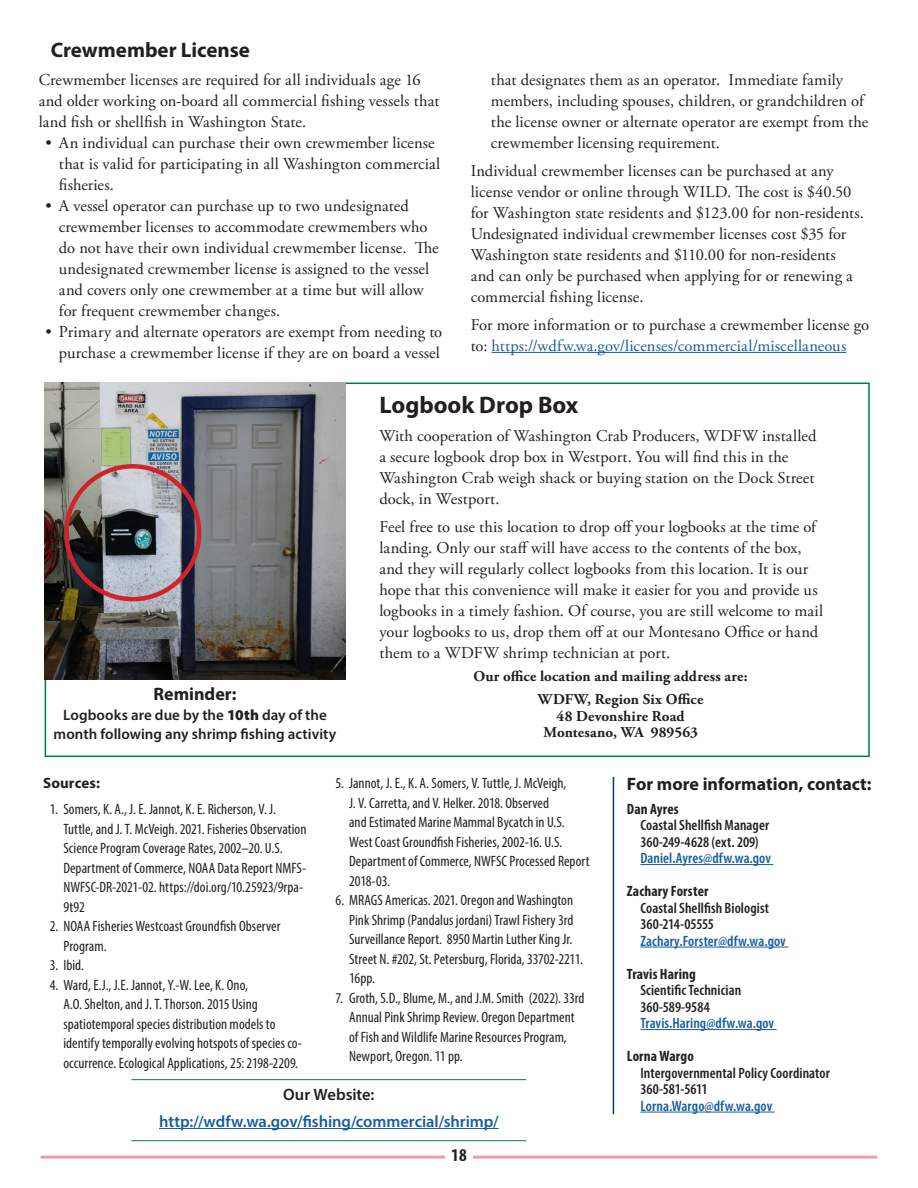
<style>
.page{position:relative;width:918px;height:1188px;background:#fff}
.page>*{position:absolute;margin:0;border:0;box-sizing:border-box;transform-origin:0 0}
.t1{font:700 24px "Myriad Pro";color:#231f20}
.Body_text{font:700 21px "Myriad Pro";color:#231f20}
.t2{font:700 18px "Myriad Pro";color:#231f20}
.t3{font:700 condensed 18px "Myriad Pro";color:#231f20}
.Body_text-2{font:16.5px/21px "Adobe Garamond Pro";letter-spacing:.005em;color:#231f20}
.t4{font:600 16.5px "Myriad Pro";letter-spacing:-.005em;color:#175d9e}
.t5{font:600 16.5px "Myriad Pro";letter-spacing:-.005em;color:#231f20}
.t6{font:condensed 15px/19.5px "Myriad Pro";letter-spacing:.005em;color:#231f20}
.t7{font:600 condensed 15px "Myriad Pro";letter-spacing:.005em;color:#231f20}
.t8{font:600 condensed 15px "Myriad Pro";letter-spacing:.005em;color:#175d9e}
.t9{font:700 15px "Adobe Garamond Pro";letter-spacing:.01em;color:#231f20}
.t10{font:600 15px/19.5px "Myriad Pro";color:#231f20;text-align:center}
.t11{font:700 condensed 15px "Myriad Pro";letter-spacing:.005em;color:#231f20}
.t12{font:600 condensed 15px "Myriad Pro";letter-spacing:-.02em;color:#231f20}
.t13{font:700 15px "Myriad Pro";letter-spacing:.005em;color:#231f20}
.s1{color:#175d9e}
.s2{font-weight:900}
</style>
<div class="page">
<hr style="left:40px;top:1156px;width:838px;height:3px;background:#f19ba7">
<div style="left:445px;top:1142px;width:28px;height:28px;background:#fff;border-radius:50%"></div>
<hr style="left:613px;top:777px;width:1px;height:337px;background:#003f6b">
<hr style="left:640px;top:864px;width:133px;height:1px;background:#175d9e">
<hr style="left:640px;top:947px;width:148px;height:1px;background:#175d9e">
<hr style="left:640px;top:1029px;width:137px;height:1px;background:#175d9e">
<hr style="left:640px;top:1112px;width:135px;height:1px;background:#175d9e">
<hr style="left:492px;top:352px;width:354px;height:1px;background:#175d9e">
<img style="left:45px;top:382px;width:300px;height:297px">
<div style="left:64px;top:464px;width:137px;height:137px;border:4px solid #d1232a;border-radius:50%"></div>
<hr style="left:131px;top:1079px;width:395px;height:1px;background:#007a53">
<hr style="left:131px;top:1140px;width:395px;height:1px;background:#007a53">
<hr style="left:159px;top:1128px;width:340px;height:1px;background:#175d9e">
<p class="Body_text" style="left:51px;top:36px;width:201px">Crewmember License</p>
<p class="Body_text-2" style="left:39px;top:70px;width:402px">Crewmember licenses are required for all individuals age 16 and older working on-board all commercial fishing vessels that land fish or shellfish in Washington State.</p>
<p class="Body_text-2" style="left:59px;top:133px;width:383px;text-indent:-14px">• An individual can purchase their own crewmember license that is valid for participating in all Washington commercial fisheries.</p>
<p class="Body_text-2" style="left:59px;top:196px;width:381px;text-indent:-14px">• A vessel operator can purchase up to two undesignated crewmember licenses to accommodate crewmembers who do not have their own individual crewmember license. The undesignated crewmember license is assigned to the vessel and covers only one crewmember at a time but will allow for frequent crewmember changes.</p>
<p class="Body_text-2" style="left:45px;top:322px;width:398px;text-align:right">• Primary and alternate operators are exempt from needing to purchase a crewmember license if they are on board a vessel</p>
<p class="Body_text-2" style="left:491px;top:70px;width:379px">that designates them as an operator. Immediate family members, including spouses, children, or grandchildren of the license owner or alternate operator are exempt from the crewmember licensing requirement.</p>
<p class="Body_text-2" style="left:471px;top:161px;width:395px">Individual crewmember licenses can be purchased at any license vendor or online through WILD. The cost is $40.50 for Washington state residents and $123.00 for non-residents.<br>Undesignated individual crewmember licenses cost $35 for Washington state residents and $110.00 for non-residents and can only be purchased when applying for or renewing a commercial fishing license.</p>
<p class="Body_text-2" style="left:471px;top:315px;width:400px">For more information or to purchase a crewmember license go to: <span class="s1">https://wdfw.wa.gov/licenses/commercial/miscellaneous</span></p>
<p class="t2" style="left:154px;top:683px;width:84px">Reminder:</p>
<p class="t10" style="left:54px;top:705px;width:284px">Logbooks are due by the <span class="s2">10th</span> day of the month following any shrimp fishing activity</p>
<p class="t1" style="left:379px;top:390px;width:200px">Logbook Drop Box</p>
<p class="Body_text-2" style="left:379px;top:426px;width:438px">With cooperation of Washington Crab Producers, WDFW installed a secure logbook drop box in Westport. You will find this in the Washington Crab weigh shack or buying station on the Dock Street dock, in Westport.</p>
<p class="Body_text-2" style="left:379px;top:517px;width:445px">Feel free to use this location to drop off your logbooks at the time of landing. Only our staff will have access to the contents of the box, and they will regularly collect logbooks from this location. It is our hope that this convenience will make it easier for you and provide us logbooks in a timely fashion. Of course, you are still welcome to mail your logbooks to us, drop them off at our Montesano Office or hand them to a WDFW shrimp technician at port.</p>
<p class="t9" style="left:473px;top:668px;width:276px">Our office location and mailing address are:</p>
<p class="t9" style="left:538px;top:691px;width:167px">WDFW, Region Six Office</p>
<p class="t9" style="left:557px;top:707px;width:130px">48 Devonshire Road</p>
<p class="t9" style="left:543px;top:724px;width:156px">Montesano, WA 989563</p>
<p class="t13" style="left:43px;top:773px;width:58px">Sources:</p>
<p class="t6" style="left:63px;top:799px;width:245px;text-indent:-14px">1. Somers, K. A., J. E. Jannot, K. E. Richerson, V. J.<br>Tuttle, and J. T. McVeigh. 2021. Fisheries Observation Science Program Coverage Rates, 2002–20. U.S.<br>Department of Commerce, NOAA Data Report NMFS-NWFSC-DR-2021-02. https://doi.org/10.25923/9rpa-9t92</p>
<p class="t6" style="left:63px;top:916px;width:219px;text-indent:-14px">2. NOAA Fisheries Westcoast Groundfish Observer<br>Program.</p>
<p class="t6" style="left:50px;top:955px;width:36px">3. Ibid.</p>
<p class="t6" style="left:63px;top:975px;width:240px;text-indent:-14px">4. Ward, E.J., J.E. Jannot, Y.-W. Lee, K. Ono,<br>A.O. Shelton, and J. T. Thorson. 2015 Using spatiotemporal species distribution models to identify temporally evolving hotspots of species co&shy;occurrence. Ecological Applications, 25: 2198-2209.</p>
<p class="t6" style="left:349px;top:773px;width:242px;text-indent:-14px">5. Jannot, J. E., K. A. Somers, V. Tuttle, J. McVeigh,<br>J. V. Carretta, and V. Helker. 2018. Observed<br>and Estimated Marine Mammal Bycatch in U.S.<br>West Coast Groundfish Fisheries, 2002-16. U.S.<br>Department of Commerce, NWFSC Processed Report 2018-03.</p>
<p class="t6" style="left:349px;top:890px;width:235px;text-indent:-14px">6. MRAGS Americas. 2021. Oregon and Washington Pink Shrimp (Pandalus jordani) Trawl Fishery 3rd Surveillance Report. 8950 Martin Luther King Jr.<br>Street N. #202, St. Petersburg, Florida, 33702-2211.<br>16pp.</p>
<p class="t6" style="left:349px;top:988px;width:237px;text-indent:-14px">7. Groth, S.D., Blume, M., and J.M. Smith (2022). 33rd Annual Pink Shrimp Review. Oregon Department of Fish and Wildlife Marine Resources Program, Newport, Oregon. 11 pp.</p>
<p class="t5" style="left:283px;top:1084px;width:93px">Our Website:</p>
<p class="t4" style="left:159px;top:1111px;width:341px">http://wdfw.wa.gov/fishing/commercial/shrimp/</p>
<p class="t3" style="left:451px;top:1144px;width:17px">18</p>
<p class="t2" style="left:627px;top:773px;width:246px">For more information, contact:</p>
<p class="t11" style="left:627px;top:799px;width:53px">Dan Ayres</p>
<p class="t7" style="left:640px;top:816px;width:130px">Coastal Shellfish Manager</p>
<p class="t7" style="left:640px;top:832px;width:120px">360-249-4628 (ext. 209)</p>
<p class="t8" style="left:640px;top:849px;width:132px">Daniel.Ayres@dfw.wa.gov</p>
<p class="t11" style="left:627px;top:882px;width:83px">Zachary Forster</p>
<p class="t7" style="left:640px;top:898px;width:130px">Coastal Shellfish Biologist</p>
<p class="t12" style="left:640px;top:915px;width:75px">360-214-05555</p>
<p class="t8" style="left:640px;top:931px;width:147px">Zachary.Forster@dfw.wa.gov</p>
<p class="t11" style="left:627px;top:964px;width:70px">Travis Haring</p>
<p class="t7" style="left:640px;top:981px;width:102px">Scientific Technician</p>
<p class="t7" style="left:640px;top:997px;width:71px">360-589-9584</p>
<p class="t8" style="left:640px;top:1014px;width:135px">Travis.Haring@dfw.wa.gov</p>
<p class="t11" style="left:627px;top:1047px;width:68px">Lorna Wargo</p>
<p class="t7" style="left:640px;top:1063px;width:191px">Intergovernmental Policy Coordinator</p>
<p class="t7" style="left:640px;top:1080px;width:69px">360-581-5611</p>
<p class="t8" style="left:640px;top:1096px;width:133px">Lorna.Wargo@dfw.wa.gov</p>
</div>
